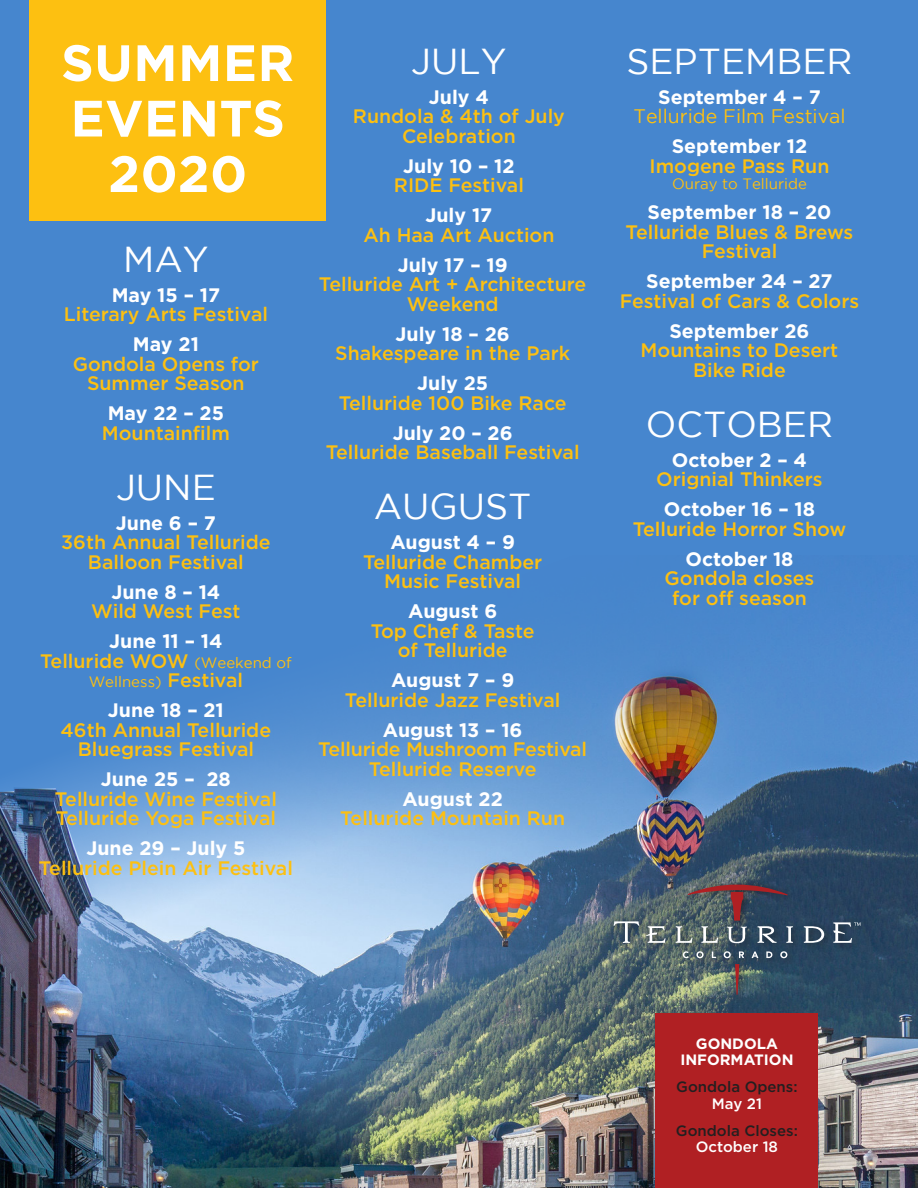
<style>
.page{position:relative;width:918px;height:1188px;background:#4686ce}
.page>*{position:absolute;margin:0;border:0;box-sizing:border-box;transform-origin:0 0}
.t1{font:700 51px/55.5px "Gotham";letter-spacing:.01em;color:#fff}
.t2{font:36px "Gotham";color:#fff}
.t3{font:500 19.5px/19.5px "Gotham";color:#fdc011;text-align:center}
.t4{font:19.5px/19.5px "Gotham";color:#fdc011;text-align:center}
.t5{font:500 15px/16.5px "Gotham";color:#231f20;text-align:center}
.t6{font:15px "Gotham";color:#fdc011}
.t7{font:700 15px/16.5px "Gotham";color:#fff;text-align:center}
.s1{font-weight:700;color:#fff}
.s2{font-weight:400;font-size:15px}
.s3{font-weight:500;font-size:19.5px}
.s4{color:#fff}
</style>
<div class="page">
<img style="left:0;top:938px;width:918px;height:250px">
<img style="left:0;top:638px;width:918px;height:300px">
<div style="left:29px;top:0;width:297px;height:220px;background:#fdc011"></div>
<div style="left:609px;top:879px;width:261px;height:125px;background:#231f20;opacity:.75"></div>
<svg style="left:735px;top:964px;width:4px;height:31px"></svg>
<svg style="left:804px;top:926px;width:20px;height:17px"></svg>
<svg style="left:676px;top:885px;width:117px;height:58px;background:#575a64"></svg>
<svg style="left:613px;top:921px;width:27px;height:22px"></svg>
<svg style="left:646px;top:926px;width:20px;height:17px"></svg>
<svg style="left:683px;top:951px;width:6px;height:7px"></svg>
<svg style="left:696px;top:951px;width:8px;height:7px"></svg>
<svg style="left:712px;top:951px;width:4px;height:7px"></svg>
<svg style="left:724px;top:951px;width:7px;height:7px"></svg>
<svg style="left:739px;top:951px;width:5px;height:7px"></svg>
<svg style="left:752px;top:951px;width:6px;height:7px"></svg>
<svg style="left:766px;top:951px;width:6px;height:7px"></svg>
<svg style="left:780px;top:951px;width:7px;height:7px"></svg>
<svg style="left:833px;top:922px;width:28px;height:21px"></svg>
<div style="left:656px;top:1013px;width:162px;height:175px;background:#b02023"></div>
<p class="t1" style="left:61px;top:34px;width:235px">SUMMER<br>EVENTS</p>
<p class="t1" style="left:108px;top:145px;width:141px">2020</p>
<p class="t2" style="left:123px;top:239px;width:87px">MAY</p>
<p class="t3" style="left:64px;top:285px;width:206px"><span class="s1">May 15 – 17<br></span>Literary Arts Festival</p>
<p class="t3" style="left:73px;top:334px;width:188px"><span class="s1">May 21<br></span>Gondola Opens for<br>Summer Season</p>
<p class="t3" style="left:102px;top:403px;width:130px"><span class="s1">May 22 – 25<br></span>Mountainfilm</p>
<p class="t2" style="left:116px;top:467px;width:101px">JUNE</p>
<p class="t3" style="left:61px;top:513px;width:211px"><span class="s1">June 6 – 7<br></span>36th Annual Telluride<br>Balloon Festival</p>
<p class="t3" style="left:91px;top:582px;width:151px"><span class="s1">June 8 – 14<br></span>Wild West Fest</p>
<p class="t3" style="left:40px;top:631px;width:253px"><span class="s1">June 11 – 14<br></span>Telluride WOW <span class="s2">(Weekend of</span></p>
<p class="t6" style="left:89px;top:673px;width:156px">Wellness) <span class="s3">Festival</span></p>
<p class="t3" style="left:61px;top:700px;width:212px"><span class="s1">June 18 – 21<br></span>46th Annual Telluride<br>Bluegrass Festival</p>
<p class="t3" style="left:55px;top:769px;width:224px"><span class="s1">June 25 – 28<br></span>Telluride Wine Festival<br>Telluride Yoga Festival</p>
<p class="t3" style="left:39px;top:838px;width:256px"><span class="s1">June 29 – July 5<br></span>Telluride Plein Air Festival</p>
<p class="t2" style="left:411px;top:41px;width:97px">JULY</p>
<p class="t3" style="left:353px;top:87px;width:213px"><span class="s1">July 4<br></span>Rundola &amp; 4th of July<br>Celebration</p>
<p class="t3" style="left:394px;top:156px;width:132px"><span class="s1">July 10 – 12<br></span>RIDE Festival</p>
<p class="t3" style="left:363px;top:205px;width:193px"><span class="s1">July 17<br></span>Ah Haa Art Auction</p>
<p class="t3" style="left:319px;top:255px;width:269px"><span class="s1">July 17 – 19<br></span>Telluride Art + Architecture<br>Weekend</p>
<p class="t3" style="left:335px;top:324px;width:236px"><span class="s1">July 18 – 26<br></span>Shakespeare in the Park</p>
<p class="t3" style="left:339px;top:373px;width:229px"><span class="s1">July 25<br></span>Telluride 100 Bike Race</p>
<p class="t3" style="left:326px;top:423px;width:255px"><span class="s1">July 20 – 26<br></span>Telluride Baseball Festival</p>
<p class="t2" style="left:374px;top:486px;width:159px">AUGUST</p>
<p class="t3" style="left:363px;top:532px;width:181px"><span class="s1">August 4 – 9<br></span>Telluride Chamber<br>Music Festival</p>
<p class="t3" style="left:371px;top:601px;width:165px"><span class="s1">August 6<br></span>Top Chef &amp; Taste of Telluride</p>
<p class="t3" style="left:345px;top:670px;width:217px"><span class="s1">August 7 – 9<br></span>Telluride Jazz Festival</p>
<p class="t3" style="left:318px;top:720px;width:270px"><span class="s1">August 13 – 16<br></span>Telluride Mushroom Festival<br>Telluride Reserve</p>
<p class="t3" style="left:340px;top:789px;width:226px"><span class="s1">August 22<br></span>Telluride Mountain Run</p>
<p class="t2" style="left:626px;top:41px;width:228px">SEPTEMBER</p>
<p class="t4" style="left:633px;top:87px;width:214px"><span class="s1">September 4 – 7<br></span>Telluride Film Festival</p>
<p class="t3" style="left:650px;top:136px;width:181px"><span class="s1">September 12<br></span>Imogene Pass Run</p>
<p class="t6" style="left:672px;top:175px;width:136px">Ouray to Telluride</p>
<p class="t3" style="left:626px;top:202px;width:229px"><span class="s1">September 18 – 20<br></span>Telluride Blues &amp; Brews<br>Festival</p>
<p class="t3" style="left:620px;top:271px;width:241px"><span class="s1">September 24 – 27<br></span>Festival of Cars &amp; Colors</p>
<p class="t3" style="left:641px;top:321px;width:199px"><span class="s1">September 26<br></span>Mountains to Desert<br>Bike Ride</p>
<p class="t2" style="left:646px;top:404px;width:189px">OCTOBER</p>
<p class="t3" style="left:656px;top:450px;width:168px"><span class="s1">October 2 – 4<br></span>Orignial Thinkers</p>
<p class="t3" style="left:633px;top:499px;width:215px"><span class="s1">October 16 – 18<br></span>Telluride Horror Show</p>
<p class="t3" style="left:665px;top:549px;width:151px"><span class="s1">October 18<br></span>Gondola closes for off season</p>
<p class="t7" style="left:680px;top:1035px;width:115px">GONDOLA<br>INFORMATION</p>
<p class="t5" style="left:676px;top:1079px;width:123px">Gondola Opens:<br><span class="s4">May 21</span></p>
<p class="t5" style="left:676px;top:1122px;width:123px">Gondola Closes:<br><span class="s4">October 18</span></p>
</div>
